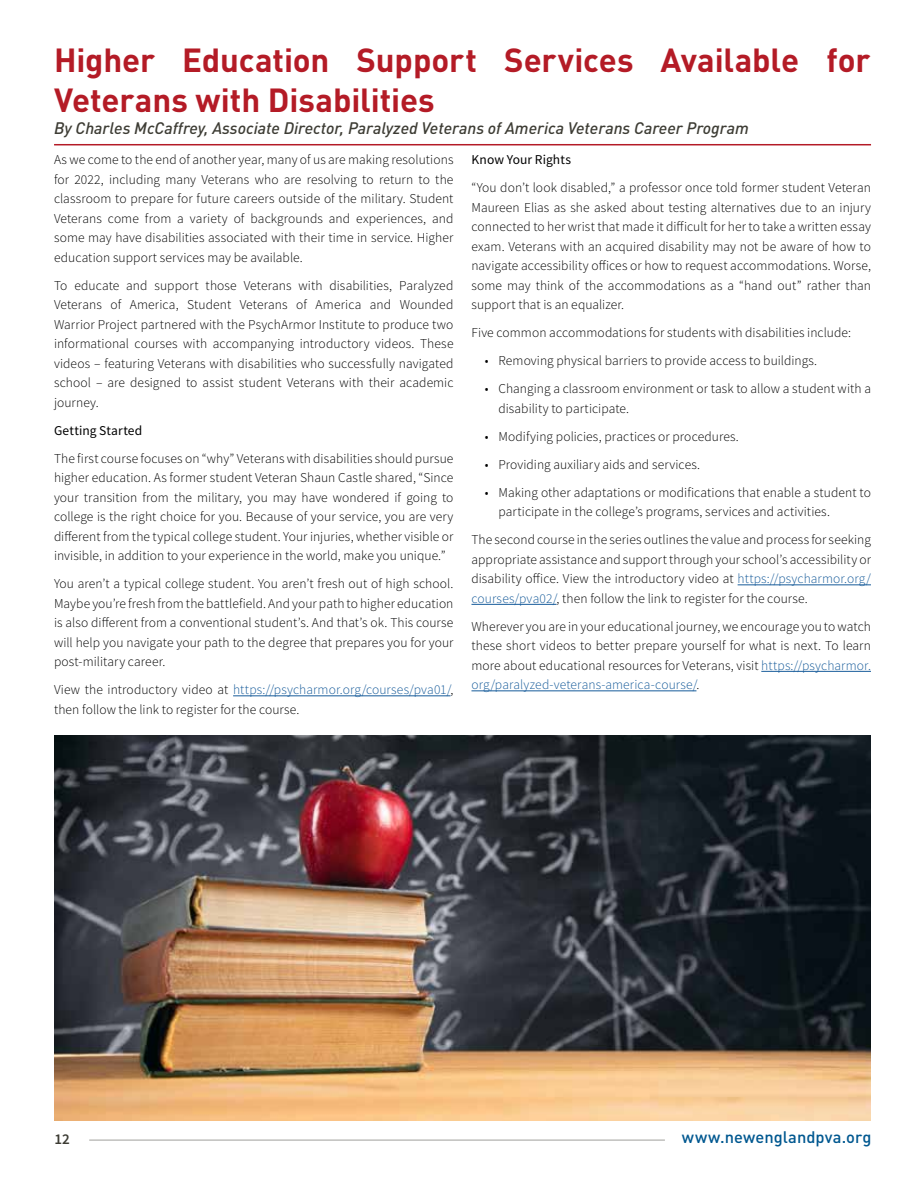
<style>
.page{position:relative;width:918px;height:1188px;background:#fff}
.page>*{position:absolute;margin:0;border:0;box-sizing:border-box;transform-origin:0 0}
.t1{font:700 33px/39.6px "DINOT";letter-spacing:-.005em;color:#b41b26}
.t2{font:italic 500 16.5px "DINOT";color:#3d3c34}
.t3{font:500 16.5px "DINOT";letter-spacing:.005em;color:#005890}
.t4{font:600 15px "Source Sans Pro";color:#3d3c34}
.t5{font:300 13.5px/19.5px "Source Sans Pro";letter-spacing:.005em;color:#000;text-align:justify}
.t6{font:13.5px "Source Sans Pro";letter-spacing:.01em;color:#000}
.s1{color:#165b9a}
</style>
<div class="page">
<hr style="left:89px;top:1140px;width:576px;height:1px;background:#3d3c34">
<hr style="left:233px;top:696px;width:218px;height:1px;background:#165b9a">
<hr style="left:738px;top:585px;width:133px;height:1px;background:#165b9a">
<hr style="left:471px;top:604px;width:86px;height:1px;background:#165b9a">
<hr style="left:761px;top:671px;width:110px;height:1px;background:#165b9a">
<hr style="left:471px;top:691px;width:225px;height:1px;background:#165b9a">
<hr style="left:54px;top:144px;width:817px;height:1px;background:#b41b26">
<img style="left:54px;top:735px;width:817px;height:385px">
<h1 class="t1" style="left:54px;top:40px;width:818px">Higher Education Support Services Available for<br>Veterans with Disabilities</h1>
<p class="t2" style="left:54px;top:118px;width:696px">By Charles McCaffrey, Associate Director, Paralyzed Veterans of America Veterans Career Program</p>
<p class="t5" style="left:54px;top:150px;width:401px">As we come to the end of another year, many of us are making resolutions for 2022, including many Veterans who are resolving to return to the classroom to prepare for future careers outside of the military. Student Veterans come from a variety of backgrounds and experiences, and some may have disabilities associated with their time in service. Higher education support services may be available.</p>
<p class="t5" style="left:54px;top:276px;width:401px">To educate and support those Veterans with disabilities, Paralyzed Veterans of America, Student Veterans of America and Wounded Warrior Project partnered with the PsychArmor Institute to produce two informational courses with accompanying introductory videos. These videos – featuring Veterans with disabilities who successfully navigated school – are designed to assist student Veterans with their academic journey.</p>
<p class="t6" style="left:54px;top:422px;width:90px">Getting Started</p>
<p class="t5" style="left:54px;top:449px;width:401px">The first course focuses on “why” Veterans with disabilities should pursue higher education. As former student Veteran Shaun Castle shared, “Since your transition from the military, you may have wondered if going to college is the right choice for you. Because of your service, you are very different from the typical college student. Your injuries, whether visible or invisible, in addition to your experience in the world, make you unique.”</p>
<p class="t5" style="left:54px;top:574px;width:401px">You aren’t a typical college student. You aren’t fresh out of high school.<br>Maybe you’re fresh from the battlefield. And your path to higher education is also different from a conventional student’s. And that’s ok. This course will help you navigate your path to the degree that prepares you for your post-military career.</p>
<p class="t5" style="left:54px;top:680px;width:401px">View the introductory video at <span class="s1">https://psycharmor.org/courses/pva01/</span>, then follow the link to register for the course.</p>
<p class="t6" style="left:471px;top:151px;width:101px">Know Your Rights</p>
<p class="t5" style="left:471px;top:178px;width:401px">“You don’t look disabled,” a professor once told former student Veteran Maureen Elias as she asked about testing alternatives due to an injury connected to her wrist that made it difficult for her to take a written essay exam. Veterans with an acquired disability may not be aware of how to navigate accessibility offices or how to request accommodations. Worse, some may think of the accommodations as a “hand out” rather than support that is an equalizer.</p>
<p class="t5" style="left:471px;top:323px;width:381px">Five common accommodations for students with disabilities include:</p>
<p class="t5" style="left:485px;top:351px;width:334px">• Removing physical barriers to provide access to buildings.</p>
<p class="t5" style="left:498px;top:379px;width:374px;text-indent:-14px">• Changing a classroom environment or task to allow a student with a disability to participate.</p>
<p class="t5" style="left:485px;top:427px;width:255px">• Modifying policies, practices or procedures.</p>
<p class="t5" style="left:485px;top:455px;width:217px">• Providing auxiliary aids and services.</p>
<p class="t5" style="left:498px;top:483px;width:374px;text-indent:-14px">• Making other adaptations or modifications that enable a student to participate in the college’s programs, services and activities.</p>
<p class="t5" style="left:471px;top:530px;width:401px">The second course in the series outlines the value and process for seeking appropriate assistance and support through your school’s accessibility or disability office. View the introductory video at <span class="s1">https://psycharmor.org/ courses/pva02/</span>, then follow the link to register for the course.</p>
<p class="t5" style="left:471px;top:617px;width:401px">Wherever you are in your educational journey, we encourage you to watch these short videos to better prepare yourself for what is next. To learn more about educational resources for Veterans, visit <span class="s1">https://psycharmor. org/paralyzed-veterans-america-course/</span>.</p>
<p class="t4" style="left:54px;top:1130px;width:17px">12</p>
<p class="t3" style="left:682px;top:1126px;width:191px">www.newenglandpva.org</p>
</div>
